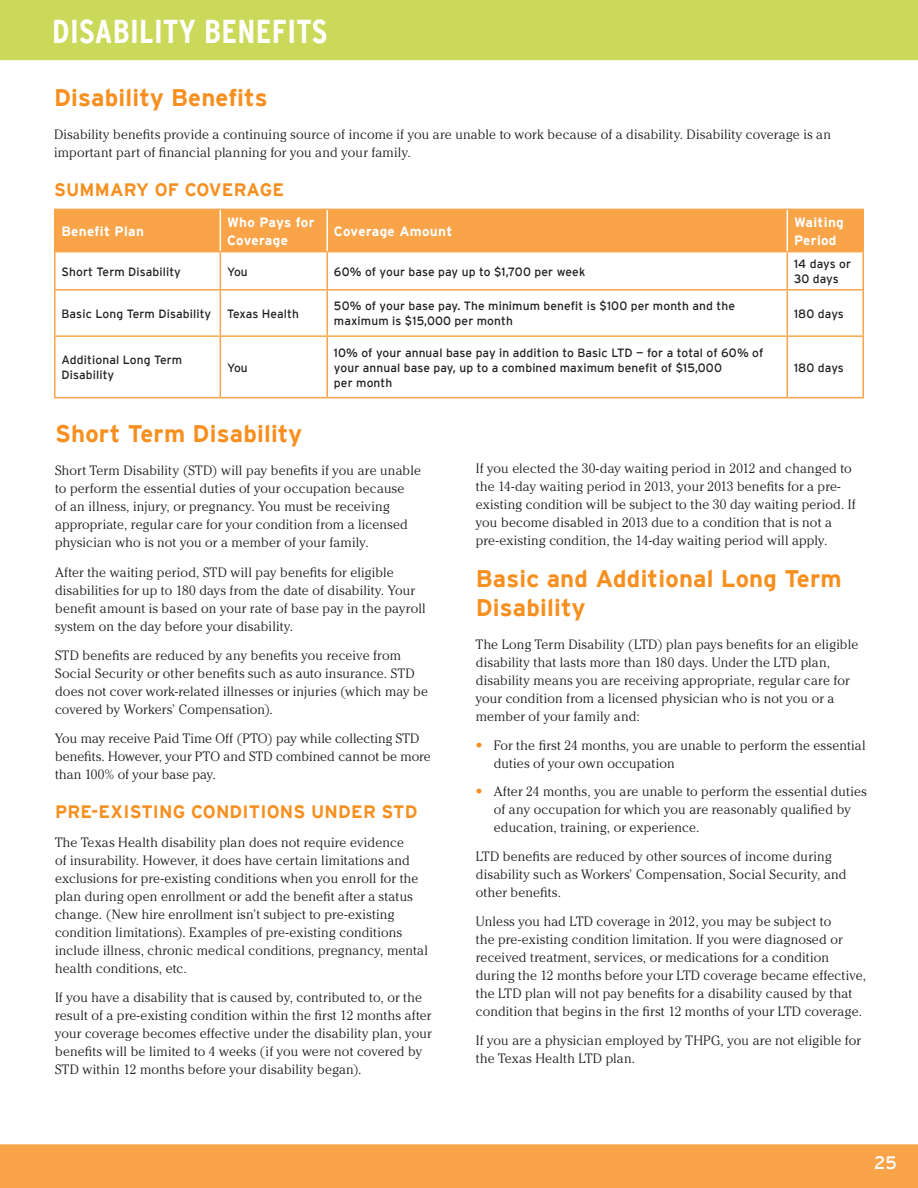
<style>
.page{position:relative;width:918px;height:1188px;background:#fff}
.page>*{position:absolute;margin:0;border:0;box-sizing:border-box;transform-origin:0 0}
.t1{font:700 condensed 33px "Interstate";letter-spacing:.01em;color:#fff}
.t2{font:700 24px/28.8px "Interstate";letter-spacing:.01em;color:#f68f1e}
.t3{font:700 18px "Interstate";letter-spacing:.01em;color:#f68f1e}
.t4{font:18px "Interstate";color:#fff}
.t5{font:300 13.5px/18px "Cheltenham Std";letter-spacing:.01em;color:#231f20}
.t6{font:700 13.5px/18px "Interstate";letter-spacing:.025em;color:#fff}
.t7{font:700 13.5px/18px "Interstate";letter-spacing:.005em;color:#fff}
.t8{font:12px/15px "Interstate";letter-spacing:.01em;color:#231f20}
.s1{font-family:"Interstate";font-weight:700;color:#f68f1e}
</style>
<div class="page">
<div style="left:0;top:0;width:918px;height:60px;background:#cad959"></div>
<div style="left:0;top:1144px;width:918px;height:44px;background:#f9a449"></div>
<div style="left:56px;top:210px;width:806px;height:41px;background:#f9a449"></div>
<svg style="left:56px;top:252px;width:806px;height:145px"></svg>
<hr style="left:220px;top:252px;width:1px;height:37px;background:#f9a449">
<hr style="left:326px;top:252px;width:2px;height:37px;background:#f9a449">
<hr style="left:787px;top:252px;width:1px;height:37px;background:#f9a449">
<hr style="left:54px;top:289px;width:166px;height:2px;background:#f9a449">
<hr style="left:220px;top:289px;width:107px;height:2px;background:#f9a449">
<hr style="left:220px;top:291px;width:1px;height:44px;background:#f9a449">
<hr style="left:327px;top:289px;width:460px;height:2px;background:#f9a449">
<hr style="left:326px;top:291px;width:2px;height:44px;background:#f9a449">
<hr style="left:787px;top:289px;width:77px;height:2px;background:#f9a449">
<hr style="left:787px;top:291px;width:1px;height:44px;background:#f9a449">
<hr style="left:54px;top:335px;width:166px;height:2px;background:#f9a449">
<hr style="left:220px;top:335px;width:107px;height:2px;background:#f9a449">
<hr style="left:220px;top:337px;width:1px;height:60px;background:#f9a449">
<hr style="left:327px;top:335px;width:460px;height:2px;background:#f9a449">
<hr style="left:326px;top:337px;width:2px;height:60px;background:#f9a449">
<hr style="left:787px;top:335px;width:77px;height:2px;background:#f9a449">
<hr style="left:787px;top:337px;width:1px;height:60px;background:#f9a449">
<hr style="left:54px;top:209px;width:166px;height:1px;background:#f9a449">
<hr style="left:54px;top:210px;width:2px;height:41px;background:#f9a449">
<hr style="left:220px;top:209px;width:107px;height:1px;background:#f9a449">
<hr style="left:327px;top:209px;width:460px;height:1px;background:#f9a449">
<hr style="left:787px;top:209px;width:77px;height:1px;background:#f9a449">
<hr style="left:862px;top:210px;width:2px;height:41px;background:#f9a449">
<hr style="left:54px;top:251px;width:166px;height:1px;background:#f9a449">
<hr style="left:54px;top:252px;width:2px;height:37px;background:#f9a449">
<hr style="left:220px;top:251px;width:107px;height:1px;background:#f9a449">
<hr style="left:327px;top:251px;width:460px;height:1px;background:#f9a449">
<hr style="left:787px;top:251px;width:77px;height:1px;background:#f9a449">
<hr style="left:862px;top:252px;width:2px;height:37px;background:#f9a449">
<hr style="left:54px;top:291px;width:2px;height:44px;background:#f9a449">
<hr style="left:862px;top:291px;width:2px;height:44px;background:#f9a449">
<hr style="left:54px;top:337px;width:2px;height:60px;background:#f9a449">
<hr style="left:862px;top:337px;width:2px;height:60px;background:#f9a449">
<hr style="left:54px;top:397px;width:166px;height:1px;background:#f9a449">
<hr style="left:220px;top:397px;width:107px;height:1px;background:#f9a449">
<hr style="left:327px;top:397px;width:460px;height:1px;background:#f9a449">
<hr style="left:787px;top:397px;width:77px;height:1px;background:#f9a449">
<hr style="left:220px;top:210px;width:1px;height:41px;background:#fff">
<hr style="left:326px;top:210px;width:2px;height:41px;background:#fff">
<hr style="left:787px;top:210px;width:1px;height:41px;background:#fff">
<h1 class="t1" style="left:52px;top:13px;width:277px">DISABILITY BENEFITS</h1>
<h2 class="t2" style="left:54px;top:83px;width:215px">Disability Benefits</h2>
<p class="t5" style="left:54px;top:125px;width:779px">Disability benefits provide a continuing source of income if you are unable to work because of a disability. Disability coverage is an important part of financial planning for you and your family.</p>
<h3 class="t3" style="left:54px;top:179px;width:232px">SUMMARY OF COVERAGE</h3>
<p class="t6" style="left:62px;top:222px;width:84px">Benefit Plan</p>
<p class="t7" style="left:227px;top:213px;width:89px">Who Pays for<br>Coverage</p>
<p class="t6" style="left:334px;top:222px;width:120px">Coverage Amount</p>
<p class="t6" style="left:794px;top:213px;width:51px">Waiting<br>Period</p>
<p class="t8" style="left:62px;top:264px;width:121px">Short Term Disability</p>
<p class="t8" style="left:227px;top:264px;width:22px">You</p>
<p class="t8" style="left:334px;top:264px;width:253px">60% of your base pay up to $1,700 per week</p>
<p class="t8" style="left:794px;top:256px;width:59px">14 days or<br>30 days</p>
<p class="t8" style="left:62px;top:306px;width:151px">Basic Long Term Disability</p>
<p class="t8" style="left:227px;top:306px;width:74px">Texas Health</p>
<p class="t8" style="left:334px;top:298px;width:403px">50% of your base pay. The minimum benefit is $100 per month and the maximum is $15,000 per month</p>
<p class="t8" style="left:794px;top:306px;width:51px">180 days</p>
<p class="t8" style="left:62px;top:352px;width:122px">Additional Long Term<br>Disability</p>
<p class="t8" style="left:227px;top:360px;width:22px">You</p>
<p class="t8" style="left:334px;top:345px;width:431px">10% of your annual base pay in addition to Basic LTD — for a total of 60% of your annual base pay, up to a combined maximum benefit of $15,000<br>per month</p>
<p class="t8" style="left:794px;top:360px;width:51px">180 days</p>
<h2 class="t2" style="left:55px;top:419px;width:249px">Short Term Disability</h2>
<p class="t5" style="left:55px;top:462px;width:367px">Short Term Disability (STD) will pay benefits if you are unable to perform the essential duties of your occupation because<br>of an illness, injury, or pregnancy. You must be receiving appropriate, regular care for your condition from a licensed physician who is not you or a member of your family.</p>
<p class="t5" style="left:55px;top:563px;width:372px">After the waiting period, STD will pay benefits for eligible disabilities for up to 180 days from the date of disability. Your benefit amount is based on your rate of base pay in the payroll system on the day before your disability.</p>
<p class="t5" style="left:55px;top:646px;width:375px">STD benefits are reduced by any benefits you receive from Social Security or other benefits such as auto insurance. STD does not cover work-related illnesses or injuries (which may be covered by Workers’ Compensation).</p>
<p class="t5" style="left:55px;top:729px;width:377px">You may receive Paid Time Off (PTO) pay while collecting STD benefits. However, your PTO and STD combined cannot be more than 100% of your base pay.</p>
<h3 class="t3" style="left:55px;top:801px;width:364px">PRE-EXISTING CONDITIONS UNDER STD</h3>
<p class="t5" style="left:55px;top:833px;width:374px">The Texas Health disability plan does not require evidence<br>of insurability. However, it does have certain limitations and exclusions for pre-existing conditions when you enroll for the plan during open enrollment or add the benefit after a status change. (New hire enrollment isn’t subject to pre-existing condition limitations). Examples of pre-existing conditions include illness, chronic medical conditions, pregnancy, mental health conditions, etc.</p>
<p class="t5" style="left:55px;top:988px;width:378px">If you have a disability that is caused by, contributed to, or the result of a pre-existing condition within the first 12 months after your coverage becomes effective under the disability plan, your benefits will be limited to 4 weeks (if you were not covered by STD within 12 months before your disability began).</p>
<p class="t5" style="left:476px;top:459px;width:381px">If you elected the 30-day waiting period in 2012 and changed to the 14-day waiting period in 2013, your 2013 benefits for a pre&shy;existing condition will be subject to the 30 day waiting period. If you become disabled in 2013 due to a condition that is not a pre-existing condition, the 14-day waiting period will apply.</p>
<h2 class="t2" style="left:476px;top:564px;width:367px">Basic and Additional Long Term<br>Disability</h2>
<p class="t5" style="left:476px;top:635px;width:384px">The Long Term Disability (LTD) plan pays benefits for an eligible disability that lasts more than 180 days. Under the LTD plan, disability means you are receiving appropriate, regular care for your condition from a licensed physician who is not you or a member of your family and:</p>
<p class="t5" style="left:494px;top:736px;width:373px;text-indent:-18px"><span class="s1">•</span> For the first 24 months, you are unable to perform the essential duties of your own occupation</p>
<p class="t5" style="left:494px;top:783px;width:374px;text-indent:-18px"><span class="s1">•</span> After 24 months, you are unable to perform the essential duties of any occupation for which you are reasonably qualified by education, training, or experience.</p>
<p class="t5" style="left:476px;top:847px;width:372px">LTD benefits are reduced by other sources of income during disability such as Workers’ Compensation, Social Security, and other benefits.</p>
<p class="t5" style="left:476px;top:912px;width:392px">Unless you had LTD coverage in 2012, you may be subject to<br>the pre-existing condition limitation. If you were diagnosed or received treatment, services, or medications for a condition during the 12 months before your LTD coverage became effective, the LTD plan will not pay benefits for a disability caused by that condition that begins in the first 12 months of your LTD coverage.</p>
<p class="t5" style="left:476px;top:1031px;width:387px">If you are a physician employed by THPG, you are not eligible for the Texas Health LTD plan.</p>
<h3 class="t4" style="left:874px;top:1153px;width:24px">25</h3>
</div>
